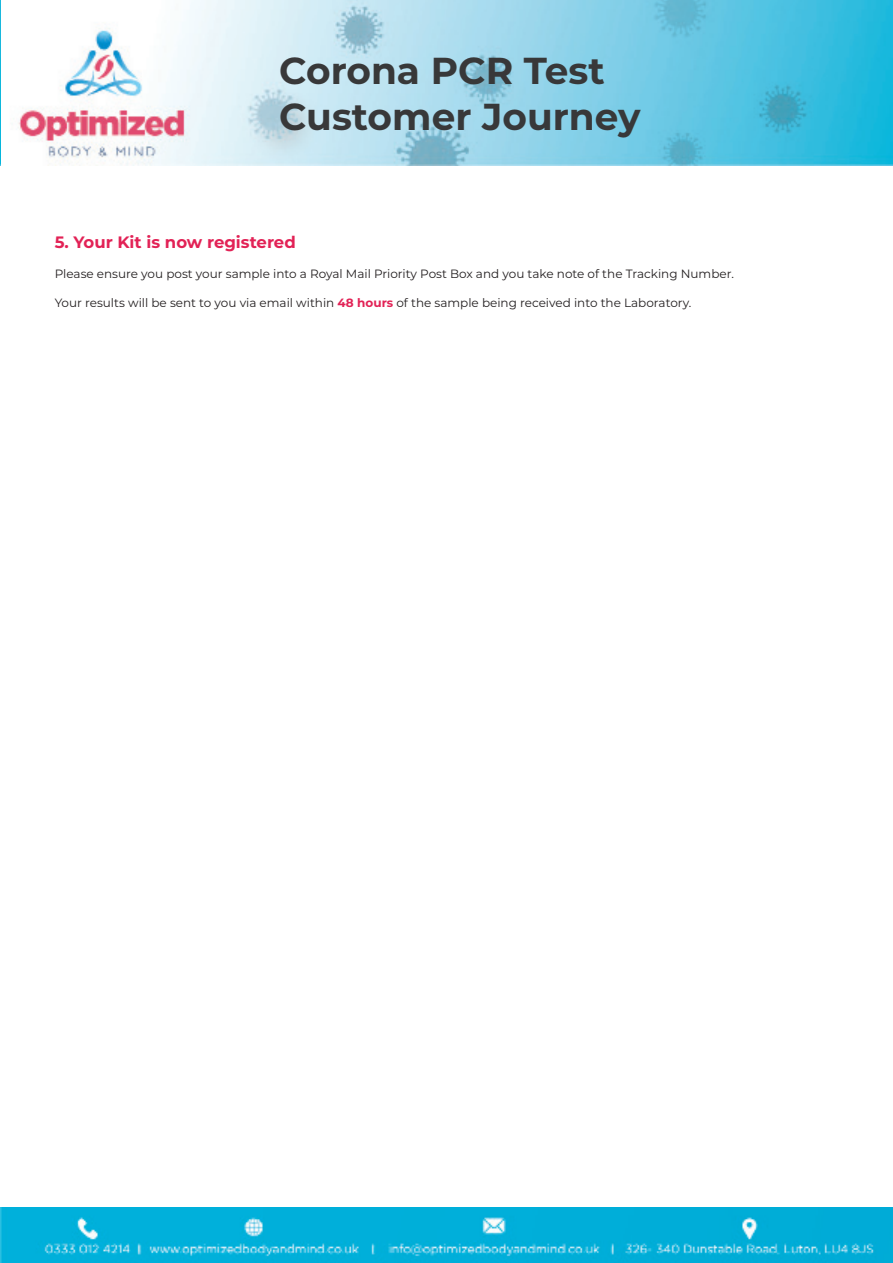
<style>
.page{position:relative;width:893px;height:1263px;background:#fff}
.page>*{position:absolute;margin:0;border:0;box-sizing:border-box;transform-origin:0 0}
.t1{font:700 37.5px/46.5px "Montserrat";color:#383839}
.t2{font:700 16.5px "Montserrat";color:#e22256}
.t3{font:12px "Montserrat";color:#231f20}
.s1{font-weight:700;color:#e22256}
</style>
<div class="page">
<img style="left:0;top:0;width:893px;height:165px">
<img style="left:0;top:1207px;width:893px;height:55px">
<h1 class="t1" style="left:279px;top:45px;width:363px">Corona PCR Test<br>Customer Journey</h1>
<p class="t2" style="left:55px;top:230px;width:243px">5. Your Kit is now registered</p>
<p class="t3" style="left:55px;top:265px;width:681px">Please ensure you post your sample into a Royal Mail Priority Post Box and you take note of the Tracking Number.</p>
<p class="t3" style="left:55px;top:294px;width:638px">Your results will be sent to you via email within <span class="s1">48 hours</span> of the sample being received into the Laboratory.</p>
</div>
